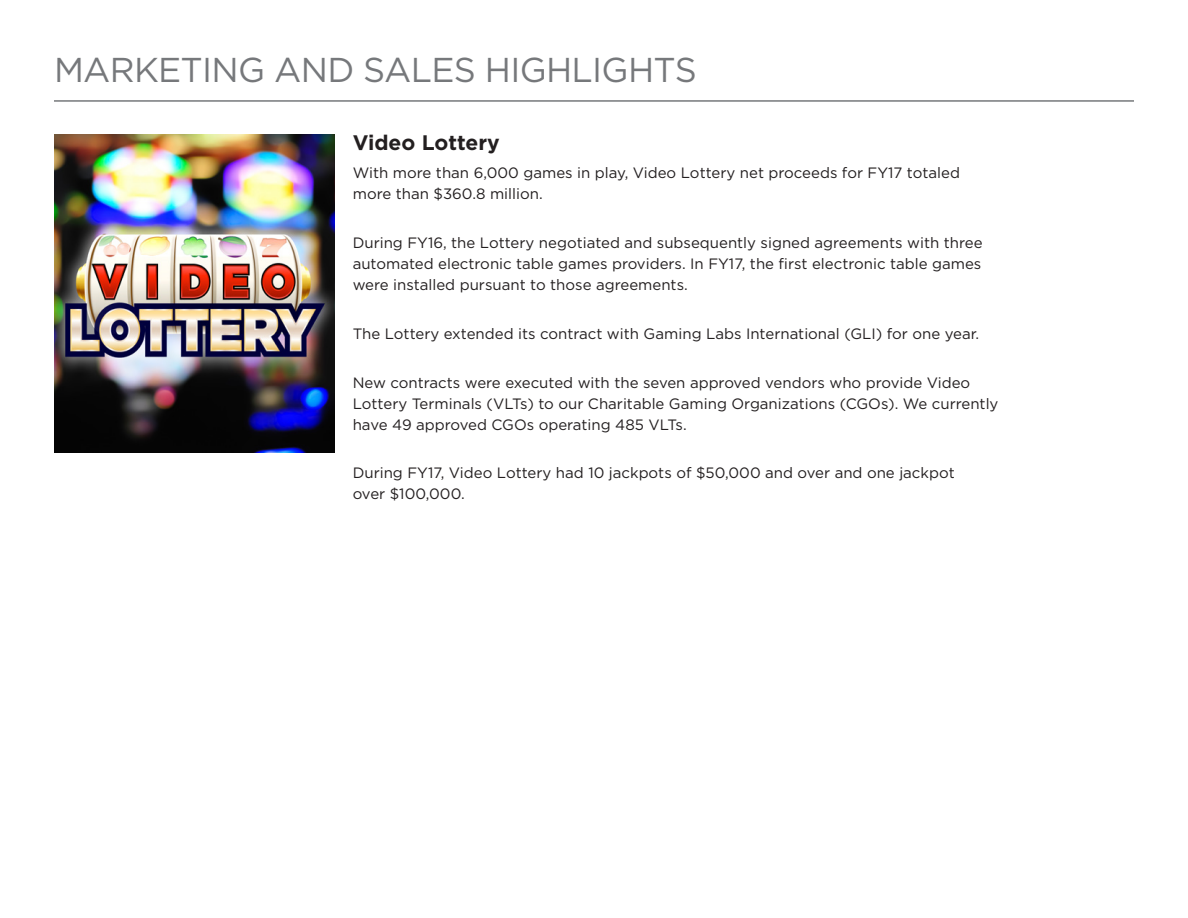
<style>
.page{position:relative;width:1188px;height:918px;background:#fff}
.page>*{position:absolute;margin:0;border:0;box-sizing:border-box;transform-origin:0 0}
.t1{font:34.5px "Gotham";letter-spacing:-.02em;color:#76787b}
.subhead{font:700 21px "Gotham";color:#231f20}
.body{font:15px/21px "Gotham";color:#231f20}
</style>
<div class="page">
<img style="left:54px;top:134px;width:281px;height:319px">
<hr style="left:54px;top:100px;width:1080px;height:2px;background:#76787b">
<p class="t1" style="left:54px;top:47px;width:644px">MARKETING AND SALES HIGHLIGHTS</p>
<p class="subhead" style="left:353px;top:131px;width:149px">Video Lottery</p>
<p class="body" style="left:353px;top:162px;width:609px">With more than 6,000 games in play, Video Lottery net proceeds for FY17 totaled more than $360.8 million.</p>
<p class="body" style="left:353px;top:232px;width:631px;text-align:justify">During FY16, the Lottery negotiated and subsequently signed agreements with three automated electronic table games providers. In FY17, the first electronic table games were installed pursuant to those agreements.</p>
<p class="body" style="left:353px;top:323px;width:628px">The Lottery extended its contract with Gaming Labs International (GLI) for one year.</p>
<p class="body" style="left:353px;top:371px;width:647px">New contracts were executed with the seven approved vendors who provide Video<br>Lottery Terminals (VLTs) to our Charitable Gaming Organizations (CGOs). We currently have 49 approved CGOs operating 485 VLTs.</p>
<p class="body" style="left:353px;top:462px;width:604px">During FY17, Video Lottery had 10 jackpots of $50,000 and over and one jackpot over $100,000.</p>
</div>
